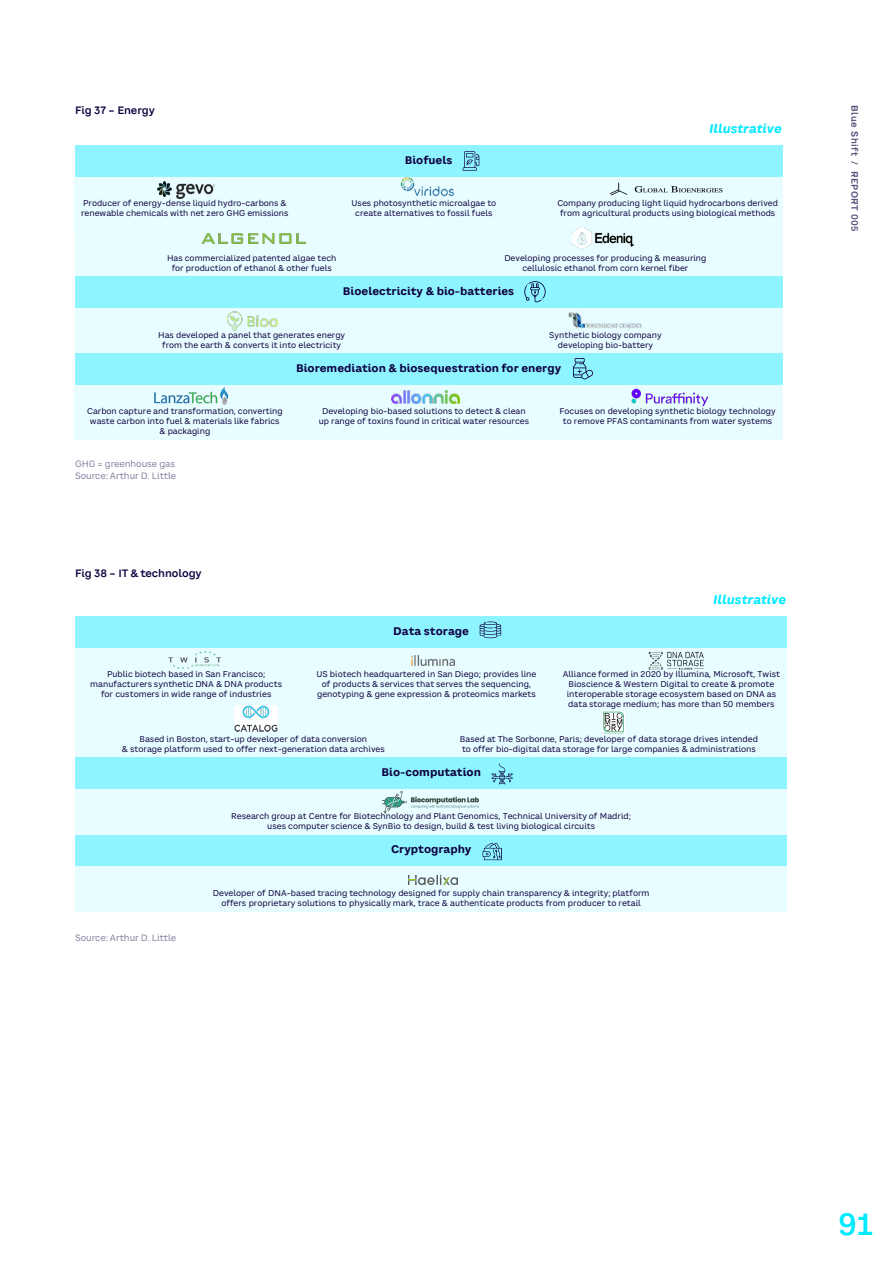
<style>
.page{position:relative;width:893px;height:1263px;background:#fff}
.page>*{position:absolute;margin:0;border:0;box-sizing:border-box;transform-origin:0 0}
.t1{font:30px "CA Saygon";color:#00eaff}
.t2{font:italic 700 12.3px "CA Saygon Text";color:#00eaff}
.t3{font:italic 700 12.15px "CA Saygon Text";color:#00eaff}
.t4{font:700 10.8px "CA Saygon Text";color:#0d003f}
.Figure_title_-_7___10{font:600 10.5px "CA Saygon Text";letter-spacing:-.01em;color:#0d003f}
.Source_-_6___8{font:9px/12px "CA Saygon Text";letter-spacing:-.01em;color:#86809f}
.t5{font:9px "CA Saygon";letter-spacing:.05em;color:#564d79}
.t6{font:8.25px/9.8px "CA Saygon Text";color:#0d003f;text-align:center}
</style>
<div class="page">
<div style="left:75px;top:145px;width:707px;height:32px;background:#8ef4ff"></div>
<div style="left:75px;top:177px;width:220px;height:55px;background:#e8fdff"></div>
<div style="left:295px;top:177px;width:258px;height:55px;background:#e8fdff"></div>
<div style="left:553px;top:177px;width:229px;height:55px;background:#e8fdff"></div>
<div style="left:75px;top:232px;width:354px;height:44px;background:#e8fdff"></div>
<div style="left:429px;top:232px;width:353px;height:44px;background:#e8fdff"></div>
<div style="left:75px;top:276px;width:707px;height:32px;background:#8ef4ff"></div>
<div style="left:75px;top:308px;width:354px;height:45px;background:#e8fdff"></div>
<div style="left:429px;top:308px;width:353px;height:45px;background:#e8fdff"></div>
<div style="left:75px;top:353px;width:707px;height:32px;background:#8ef4ff"></div>
<div style="left:75px;top:385px;width:220px;height:55px;background:#e8fdff"></div>
<div style="left:295px;top:385px;width:258px;height:55px;background:#e8fdff"></div>
<div style="left:553px;top:385px;width:229px;height:55px;background:#e8fdff"></div>
<svg style="left:463px;top:151px;width:16px;height:20px"></svg>
<svg style="left:524px;top:281px;width:22px;height:21px"></svg>
<svg style="left:573px;top:358px;width:20px;height:21px"></svg>
<img style="left:154px;top:387px;width:73px;height:18px">
<img style="left:157px;top:181px;width:57px;height:17px">
<img style="left:572px;top:226px;width:62px;height:24px">
<img style="left:227px;top:311px;width:50px;height:20px">
<img style="left:568px;top:311px;width:74px;height:19px">
<img style="left:392px;top:390px;width:68px;height:14px">
<img style="left:631px;top:388px;width:78px;height:19px">
<img style="left:400px;top:177px;width:54px;height:20px">
<img style="left:609px;top:182px;width:114px;height:14px">
<img style="left:201px;top:233px;width:106px;height:11px">
<div style="left:76px;top:616px;width:711px;height:32px;background:#8ef4ff"></div>
<div style="left:76px;top:648px;width:221px;height:64px;background:#e8fdff"></div>
<div style="left:297px;top:648px;width:259px;height:64px;background:#e8fdff"></div>
<div style="left:556px;top:648px;width:231px;height:64px;background:#e8fdff"></div>
<div style="left:76px;top:712px;width:355px;height:45px;background:#e8fdff"></div>
<div style="left:431px;top:712px;width:356px;height:45px;background:#e8fdff"></div>
<div style="left:76px;top:757px;width:711px;height:32px;background:#8ef4ff"></div>
<div style="left:76px;top:789px;width:711px;height:45px;background:#e8fdff"></div>
<div style="left:76px;top:834px;width:711px;height:32px;background:#8ef4ff"></div>
<div style="left:76px;top:866px;width:711px;height:46px;background:#e8fdff"></div>
<svg style="left:480px;top:621px;width:21px;height:17px"></svg>
<svg style="left:491px;top:763px;width:22px;height:21px"></svg>
<svg style="left:483px;top:843px;width:19px;height:17px"></svg>
<img style="left:602px;top:711px;width:22px;height:22px">
<img style="left:411px;top:655px;width:44px;height:11px">
<img style="left:168px;top:651px;width:53px;height:18px">
<img style="left:648px;top:651px;width:56px;height:19px">
<svg style="left:234px;top:705px;width:44px;height:26px"></svg>
<img style="left:382px;top:791px;width:97px;height:22px">
<img style="left:408px;top:875px;width:49px;height:10px">
<p class="Figure_title_-_7___10" style="left:75px;top:103px;width:81px">Fig 37 – Energy</p>
<p class="t4" style="left:405px;top:152px;width:49px">Biofuels</p>
<p class="t3" style="left:709px;top:119px;width:74px">Illustrative</p>
<p class="t6" style="left:81px;top:199px;width:209px;text-align:left">Producer of energy-dense liquid hydro-carbons &amp; renewable chemicals with net zero GHG emissions</p>
<p class="t6" style="left:352px;top:199px;width:146px">Uses photosynthetic microalgae to create alternatives to fossil fuels</p>
<p class="t6" style="left:557px;top:199px;width:222px">Company producing light liquid hydrocarbons derived from agricultural products using biological methods</p>
<p class="t6" style="left:167px;top:253px;width:171px">Has commercialized patented algae tech for production of ethanol &amp; other fuels</p>
<p class="t6" style="left:504px;top:253px;width:204px">Developing processes for producing &amp; measuring cellulosic ethanol from corn kernel fiber</p>
<p class="t4" style="left:343px;top:283px;width:173px">Bioelectricity &amp; bio-batteries</p>
<p class="t6" style="left:158px;top:330px;width:189px">Has developed a panel that generates energy from the earth &amp; converts it into electricity</p>
<p class="t6" style="left:549px;top:330px;width:114px">Synthetic biology company developing bio-battery</p>
<p class="t4" style="left:296px;top:360px;width:267px">Bioremediation &amp; biosequestration for energy</p>
<p class="t6" style="left:87px;top:407px;width:197px">Carbon capture and transformation, converting waste carbon into fuel &amp; materials like fabrics &amp; packaging</p>
<p class="t6" style="left:319px;top:407px;width:212px">Developing bio-based solutions to detect &amp; clean up range of toxins found in critical water resources</p>
<p class="t6" style="left:559px;top:407px;width:218px">Focuses on developing synthetic biology technology to remove PFAS contaminants from water systems</p>
<p class="Source_-_6___8" style="left:75px;top:458px;width:103px">GHG = greenhouse gas<br>Source: Arthur D. Little</p>
<p class="Figure_title_-_7___10" style="left:75px;top:565px;width:128px">Fig 38 – IT &amp; technology</p>
<p class="t4" style="left:393px;top:622px;width:77px">Data storage</p>
<p class="t2" style="left:713px;top:590px;width:75px">Illustrative</p>
<p class="t6" style="left:90px;top:669px;width:193px">Public biotech based in San Francisco; manufacturers synthetic DNA &amp; DNA products for customers in wide range of industries</p>
<p class="t6" style="left:316px;top:669px;width:221px">US biotech headquartered in San Diego; provides line of products &amp; services that serves the sequencing, genotyping &amp; gene expression &amp; proteomics markets</p>
<p class="t6" style="left:563px;top:669px;width:219px">Alliance formed in 2020 by Illumina, Microsoft, Twist Bioscience &amp; Western Digital to create &amp; promote interoperable storage ecosystem based on DNA as data storage medium; has more than 50 members</p>
<p class="t6" style="left:122px;top:734px;width:264px">Based in Boston, start-up developer of data conversion<br>&amp; storage platform used to offer next-generation data archives</p>
<p class="t6" style="left:460px;top:734px;width:300px;text-align:left">Based at The Sorbonne, Paris; developer of data storage drives intended to offer bio-digital data storage for large companies &amp; administrations</p>
<p class="t4" style="left:381px;top:764px;width:101px">Bio-computation</p>
<p class="t6" style="left:231px;top:811px;width:401px">Research group at Centre for Biotechnology and Plant Genomics, Technical University of Madrid; uses computer science &amp; SynBio to design, build &amp; test living biological circuits</p>
<p class="t4" style="left:391px;top:841px;width:82px">Cryptography</p>
<p class="t6" style="left:213px;top:888px;width:438px">Developer of DNA-based tracing technology designed for supply chain transparency &amp; integrity; platform offers proprietary solutions to physically mark, trace &amp; authenticate products from producer to retail</p>
<p class="Source_-_6___8" style="left:75px;top:932px;width:103px">Source: Arthur D. Little</p>
<p class="t5" style="left:862px;top:105px;width:128px;rotate:90deg">Blue Shift / REPORT 005</p>
<h1 class="t1" style="left:838px;top:1199px;width:36px">91</h1>
</div>
